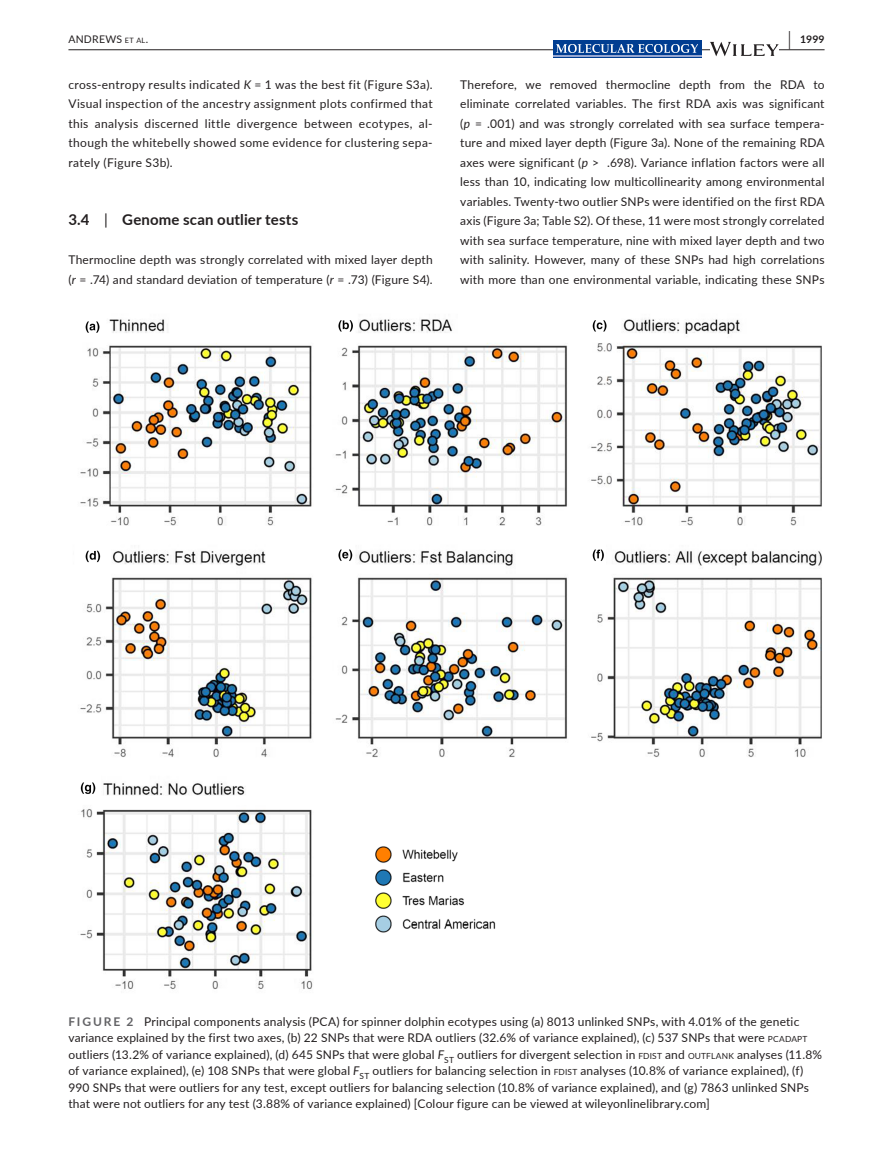
<style>
.page{position:relative;width:893px;height:1174px;background:#fff}
.page>*{position:absolute;margin:0;border:0;box-sizing:border-box;transform-origin:0 0}
.t1{font:700 19.5px "Lato";color:#231f20;scale:.43 1}
.t2{font:700 15px "Lato";letter-spacing:.01em;color:#231f20}
.t3{font:12px/19.5px "Lato";letter-spacing:.015em;color:#231f20;text-align:justify}
.t4{font:10.5px "Lato";letter-spacing:.02em;color:#231f20}
.t5{font:700 10.5px "Lato";color:#231f20}
.s1{font-size:7.35px}
.s2{font-style:italic}
.s3{font-weight:400}
.s4{font-weight:700;color:#636366}
.s5{font-size:8.4px}
</style>
<div class="page">
<hr style="left:68px;top:49px;width:756px;height:1px;background:#231f20">
<div style="left:553px;top:41px;width:148px;height:17px;background:#003d91"></div>
<img style="left:556px;top:44px;width:142px;height:8px">
<hr style="left:553px;top:55px;width:148px;height:2px;background:#96a6d0">
<svg style="left:710px;top:42px;width:69px;height:14px"></svg>
<img style="left:80px;top:319px;width:742px;height:670px">
<h1 class="t1" style="left:789px;top:27px;width:7px">|</h1>
<p class="t4" style="left:68px;top:32px;width:81px">ANDREWS <span class="s1">ET AL</span>.</p>
<p class="t5" style="left:800px;top:32px;width:26px">1999</p>
<p class="t3" style="left:68px;top:74px;width:366px">cross- entropy results indicated <span class="s2">K</span> = 1 was the best fit (Figure S3 a).<br>Visual inspection of the ancestry assignment plots confirmed that this analysis discerned little divergence between ecotypes, al&shy;though the whitebelly showed some evidence for clustering sepa&shy;rately (Figure S3b ).</p>
<p class="t3" style="left:460px;top:74px;width:366px">Therefore, we removed thermocline depth from the RDA to eliminate correlated variables. The first RDA axis was significant ( <span class="s2">p</span> = .001) and was strongly correlated with sea surface tempera&shy;ture and mixed layer depth (Figure 3a ). None of the remaining RDA axes were significant ( <span class="s2">p</span> &gt; .698). Variance inflation factors were all less than 10, indicating low multicollinearity among environmental variables. Twenty- two outlier SNPs were identified on the first RDA axis (Figure 3a ; Table S2 ). Of these, 11 were most strongly correlated with sea surface temperature, nine with mixed layer depth and two with salinity. However, many of these SNPs had high correlations with more than one environmental variable, indicating these SNPs</p>
<p class="t2" style="left:68px;top:210px;width:231px">3.4 <span class="s3">|</span> Genome scan outlier tests</p>
<p class="t3" style="left:68px;top:250px;width:366px">Thermocline depth was strongly correlated with mixed layer depth ( <span class="s2">r</span> = .74) and standard deviation of temperature ( <span class="s2">r</span> = .73) (Figure S4 ).</p>
<p class="t3" style="left:68px;top:1012px;width:755px;line-height:16.5px;text-align:left"><span class="s4">FIGURE 2</span> Principal components analysis (PCA) for spinner dolphin ecotypes using (a) 8013 unlinked SNPs, with 4.01% of the genetic variance explained by the first two axes, (b) 22 SNPs that were RDA outliers (32.6% of variance explained), (c) 537 SNPs that were <span class="s5">PCADAPT </span>outliers (13.2% of variance explained), (d) 645 SNPs that were global <span class="s2">F</span> <sub>ST</sub> outliers for divergent selection in <span class="s5">FDIST</span> and <span class="s5">OUTFLANK</span> analyses (11.8% of variance explained), (e) 108 SNPs that were global <span class="s2">F</span> <sub>ST</sub> outliers for balancing selection in <span class="s5">FDIST</span> analyses (10.8% of variance explained), (f)<br>990 SNPs that were outliers for any test, except outliers for balancing selection (10.8% of variance explained), and (g) 7863 unlinked SNPs that were not outliers for any test (3.88% of variance explained) [Colour figure can be viewed at wileyonlinelibrary.com ]</p>
</div>
